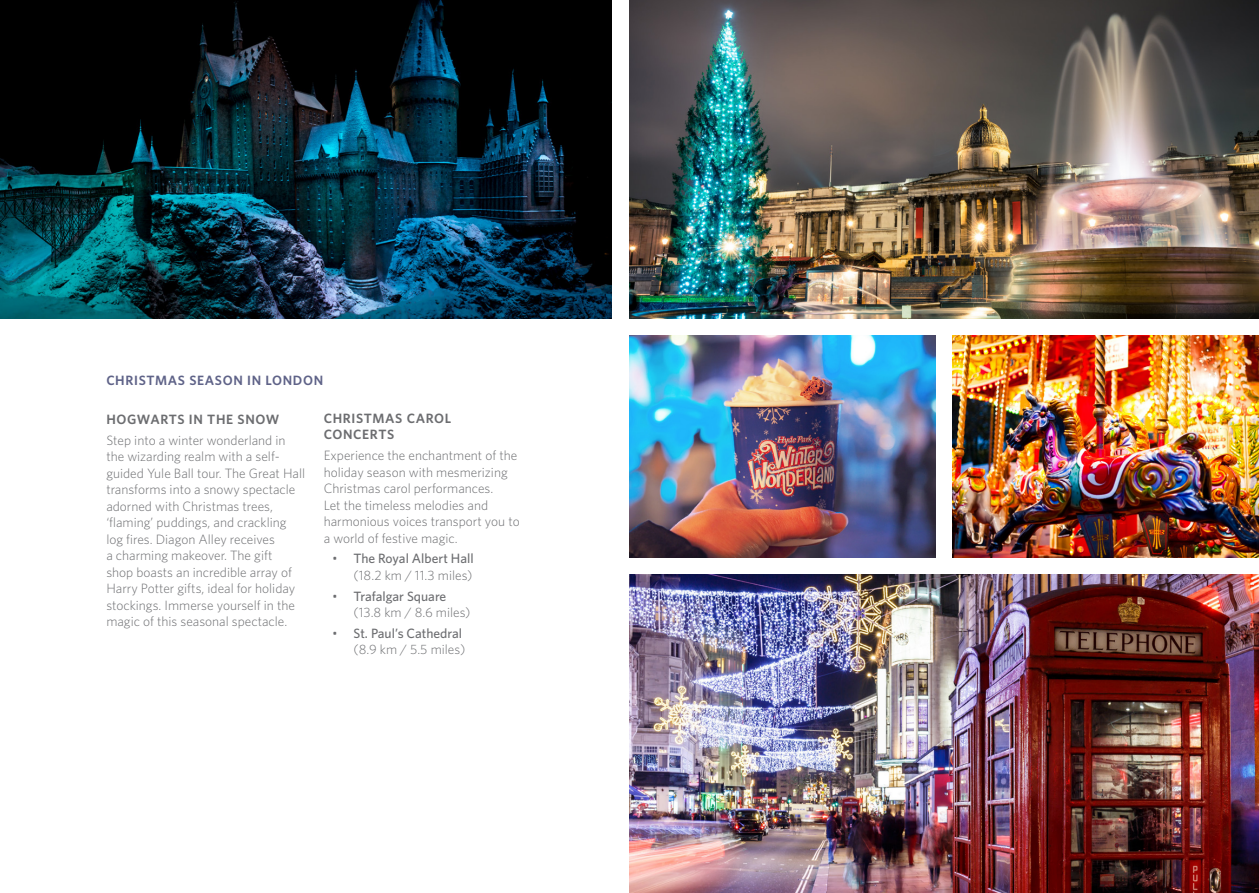
<style>
.page{position:relative;width:1259px;height:893px;background:#fff}
.page>*{position:absolute;margin:0;border:0;box-sizing:border-box;transform-origin:0 0}
.t1{font:300 13.5px/16.5px "Whitney";color:#6c6d70}
.t2{font:600 13.5px/16.5px "Whitney";letter-spacing:.05em;color:#6c6d70}
.t3{font:500 13.5px/16.5px "Whitney";color:#6c6d70;text-align:right}
.t4{font:600 13.5px "Whitney";letter-spacing:.05em;color:#5f6388}
.s1{font-weight:500}
.s2{font-weight:300}
</style>
<div class="page">
<img style="left:0;top:0;width:611px;height:319px">
<img style="left:629px;top:574px;width:630px;height:319px">
<img style="left:629px;top:336px;width:306px;height:221px">
<img style="left:952px;top:336px;width:307px;height:221px">
<img style="left:629px;top:0;width:630px;height:319px">
<p class="t4" style="left:106px;top:371px;width:218px">CHRISTMAS SEASON IN LONDON</p>
<p class="t2" style="left:106px;top:411px;width:175px">HOGWARTS IN THE SNOW</p>
<p class="t1" style="left:106px;top:431px;width:200px">Step into a winter wonderland in the wizarding realm with a self&shy;guided Yule Ball tour. The Great Hall transforms into a snowy spectacle adorned with Christmas trees, ‘flaming’ puddings, and crackling log fires. Diagon Alley receives<br>a charming makeover. The gift<br>shop boasts an incredible array of Harry Potter gifts, ideal for holiday stockings. Immerse yourself in the magic of this seasonal spectacle.</p>
<p class="t2" style="left:324px;top:410px;width:129px">CHRISTMAS CAROL<br>CONCERTS</p>
<p class="t1" style="left:324px;top:447px;width:197px">Experience the enchantment of the holiday season with mesmerizing<br>Christmas carol performances.<br>Let the timeless melodies and harmonious voices transport you to a world of festive magic.</p>
<p class="t1" style="left:332px;top:550px;width:143px;text-align:right">• <span class="s1">The Royal Albert Hall </span>(18.2 km / 11.3 miles)</p>
<p class="t1" style="left:353px;top:587px;width:119px;text-indent:-21px">• <span class="s1">Trafalgar Square </span>(13.8 km / 8.6 miles)</p>
<p class="t3" style="left:332px;top:625px;width:135px"><span class="s2">•</span> St. Paul’s Cathedral <span class="s2">(8.9 km / 5.5 miles)</span></p>
</div>
